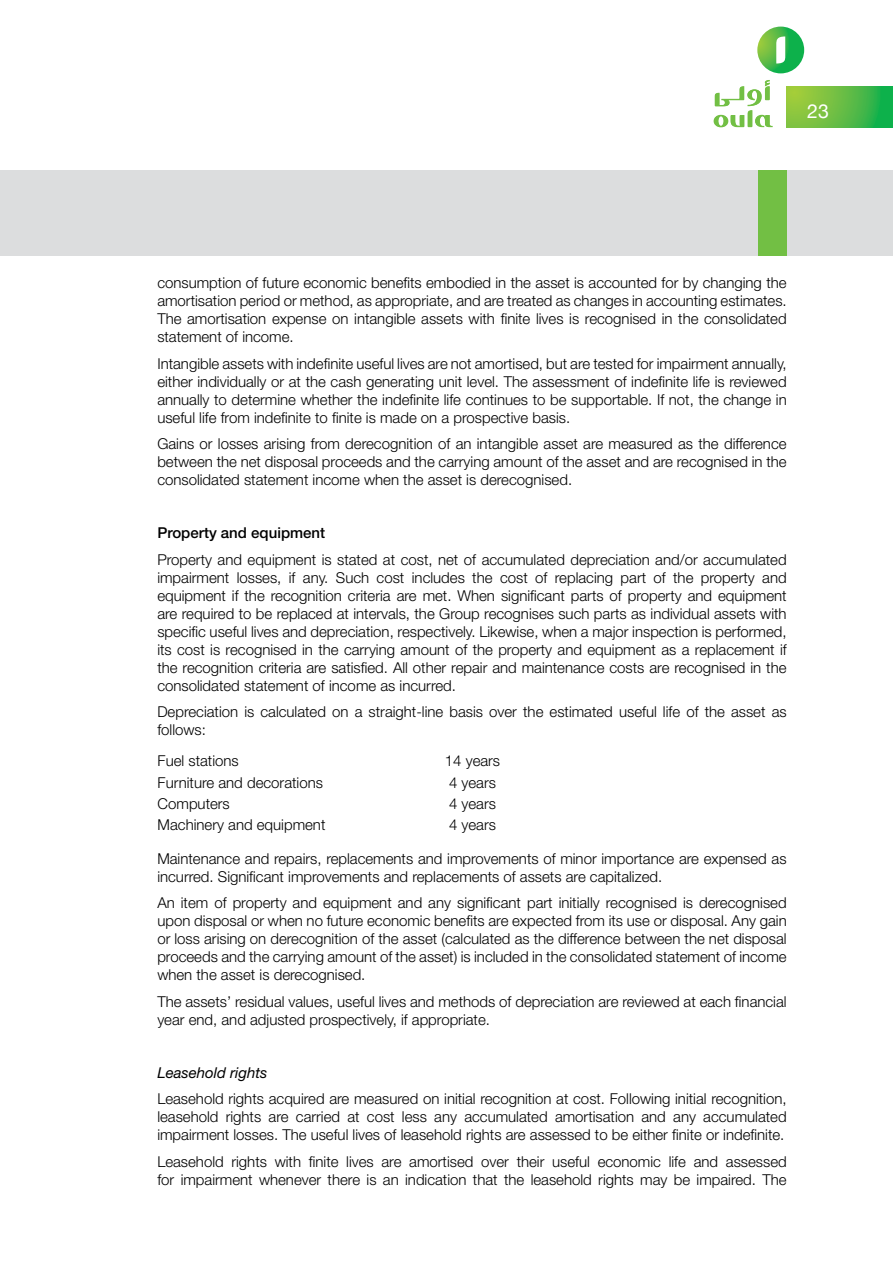
<style>
.page{position:relative;width:893px;height:1263px;background:#fff}
.page>*{position:absolute;margin:0;border:0;box-sizing:border-box;transform-origin:0 0}
.t1{font:19.5px "Helvetica Neue";color:#fff}
.t2{font:300 15px/18px "Helvetica Neue";color:#000;text-align:justify}
.t3{font:500 15px "Helvetica Neue";color:#000}
.t4{font:italic 15px "Helvetica Neue";color:#000}
</style>
<div class="page">
<svg style="left:787px;top:86px;width:106px;height:41px;background:#5ebc44"></svg>
<svg style="left:714px;top:80px;width:59px;height:47px"></svg>
<svg style="left:757px;top:27px;width:47px;height:46px"></svg>
<svg style="left:776px;top:36px;width:9px;height:28px"></svg>
<div style="left:0;top:170px;width:893px;height:85px;background:#dcddde"></div>
<div style="left:758px;top:170px;width:29px;height:85px;background:#72bf44"></div>
<h1 class="t1" style="left:807px;top:99px;width:23px">23</h1>
<p class="t2" style="left:157px;top:274px;width:631px">consumption of future economic benefits embodied in the asset is accounted for by changing the amortisation period or method, as appropriate, and are treated as changes in accounting estimates.<br>The amortisation expense on intangible assets with finite lives is recognised in the consolidated statement of income.</p>
<p class="t2" style="left:157px;top:354px;width:631px">Intangible assets with indefinite useful lives are not amortised, but are tested for impairment annually, either individually or at the cash generating unit level. The assessment of indefinite life is reviewed annually to determine whether the indefinite life continues to be supportable. If not, the change in useful life from indefinite to finite is made on a prospective basis.</p>
<p class="t2" style="left:157px;top:435px;width:631px">Gains or losses arising from derecognition of an intangible asset are measured as the difference between the net disposal proceeds and the carrying amount of the asset and are recognised in the consolidated statement income when the asset is derecognised.</p>
<p class="t3" style="left:157px;top:524px;width:169px">Property and equipment</p>
<p class="t2" style="left:157px;top:550px;width:631px">Property and equipment is stated at cost, net of accumulated depreciation and/or accumulated impairment losses, if any. Such cost includes the cost of replacing part of the property and equipment if the recognition criteria are met. When significant parts of property and equipment are required to be replaced at intervals, the Group recognises such parts as individual assets with specific useful lives and depreciation, respectively. Likewise, when a major inspection is performed, its cost is recognised in the carrying amount of the property and equipment as a replacement if the recognition criteria are satisfied. All other repair and maintenance costs are recognised in the consolidated statement of income as incurred.</p>
<p class="t2" style="left:157px;top:703px;width:631px">Depreciation is calculated on a straight-line basis over the estimated useful life of the asset as follows:</p>
<p class="t2" style="left:158px;top:752px;width:83px">Fuel stations</p>
<p class="t2" style="left:445px;top:752px;width:57px">14 years</p>
<p class="t2" style="left:158px;top:773px;width:167px">Furniture and decorations</p>
<p class="t2" style="left:449px;top:773px;width:48px">4 years</p>
<p class="t2" style="left:158px;top:794px;width:74px">Computers</p>
<p class="t2" style="left:449px;top:794px;width:48px">4 years</p>
<p class="t2" style="left:158px;top:815px;width:169px">Machinery and equipment</p>
<p class="t2" style="left:449px;top:815px;width:48px">4 years</p>
<p class="t2" style="left:157px;top:849px;width:631px">Maintenance and repairs, replacements and improvements of minor importance are expensed as incurred. Significant improvements and replacements of assets are capitalized.</p>
<p class="t2" style="left:157px;top:894px;width:631px">An item of property and equipment and any significant part initially recognised is derecognised upon disposal or when no future economic benefits are expected from its use or disposal. Any gain or loss arising on derecognition of the asset (calculated as the difference between the net disposal proceeds and the carrying amount of the asset) is included in the consolidated statement of income when the asset is derecognised.</p>
<p class="t2" style="left:157px;top:992px;width:631px">The assets’ residual values, useful lives and methods of depreciation are reviewed at each financial year end, and adjusted prospectively, if appropriate.</p>
<p class="t4" style="left:157px;top:1063px;width:112px">Leasehold rights</p>
<p class="t2" style="left:157px;top:1090px;width:631px">Leasehold rights acquired are measured on initial recognition at cost. Following initial recognition, leasehold rights are carried at cost less any accumulated amortisation and any accumulated impairment losses. The useful lives of leasehold rights are assessed to be either finite or indefinite.</p>
<p class="t2" style="left:157px;top:1152px;width:631px">Leasehold rights with finite lives are amortised over their useful economic life and assessed for impairment whenever there is an indication that the leasehold rights may be impaired. The</p>
</div>
